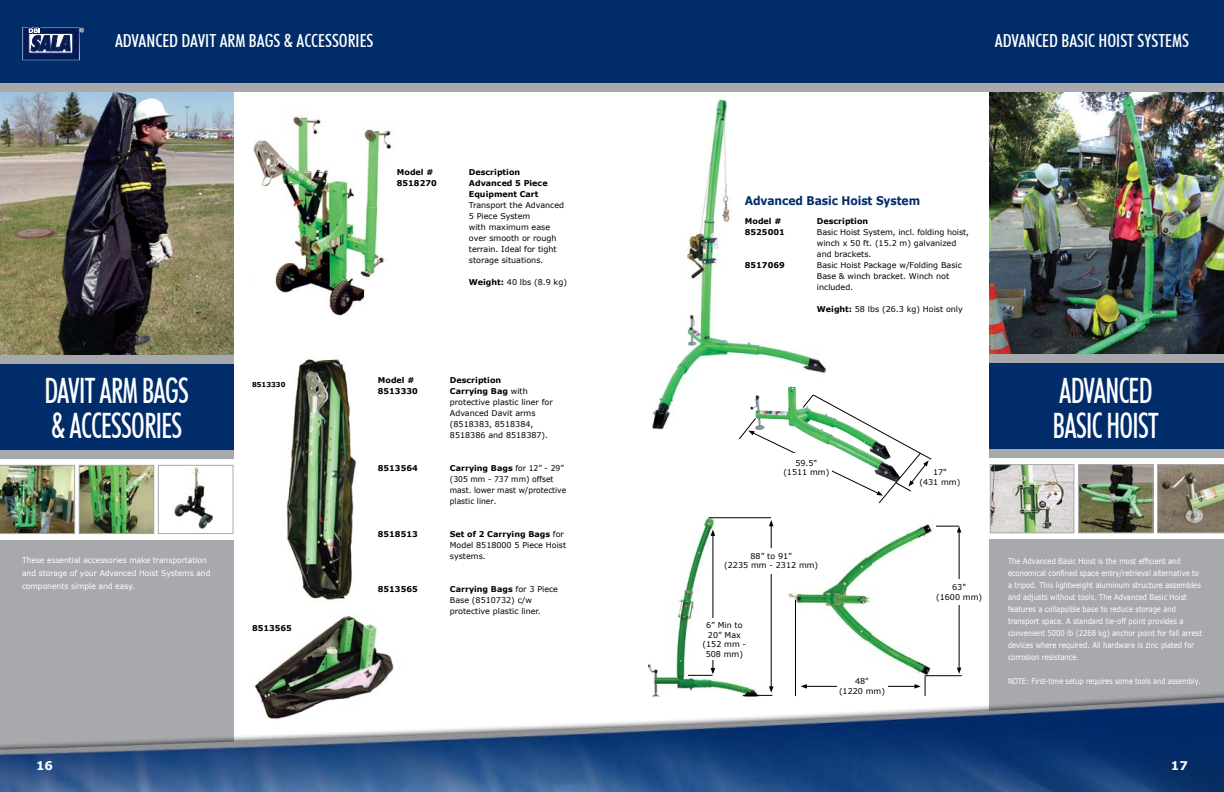
<style>
.page{position:relative;width:1224px;height:792px;background:#fff}
.page>*{position:absolute;margin:0;border:0;box-sizing:border-box;transform-origin:0 0}
.t1{font:500 condensed 35px/35px "Futura BT";letter-spacing:-.025em;color:#fff;scale:.8 1}
.t2{font:500 condensed 18px "Futura BT";color:#fff}
.t3{font:700 12px "Verdana";letter-spacing:-.01em;color:#002d6a;scale:.9 1}
.t4{font:700 12px "Verdana";color:#fff}
.t5{font:8px/11px "Verdana";color:#000}
.t6{font:8px/12px "Verdana";color:#fff;scale:.85 1}
.t7{font:700 8px/11px "Verdana";color:#000}
.t8{font:8px/13px "Verdana";color:#fff;scale:.95 1}
.t9{font:8px/11px "Verdana";color:#000;scale:.95 1}
.t10{font:8px "Verdana";color:#fff;scale:.82 1}
.t11{font:700 6.7px "Verdana";color:#000}
.s1{font-weight:700}
</style>
<div class="page">
<div style="left:990px;top:540px;width:234px;height:252px;background:#a7a9ac"></div>
<svg style="left:1157px;top:464px;width:67px;height:69px;background:#8c8571"></svg>
<img style="left:990px;top:92px;width:234px;height:263px">
<div style="left:990px;top:355px;width:234px;height:103px;background:#a7a9ac"></div>
<div style="left:990px;top:364px;width:234px;height:85px;background:#002d6a"></div>
<img style="left:992px;top:466px;width:80px;height:65px">
<div style="left:990px;top:464px;width:84px;height:69px;border:1px solid #a7a9ac"></div>
<img style="left:1080px;top:466px;width:72px;height:65px">
<div style="left:1078px;top:464px;width:76px;height:69px;border:1px solid #a7a9ac"></div>
<div style="left:0;top:541px;width:233px;height:251px;background:#a7a9ac"></div>
<img style="left:174px;top:467px;width:40px;height:62px">
<div style="left:158px;top:465px;width:75px;height:69px;border:1px solid #a7a9ac"></div>
<img style="left:0;top:92px;width:233px;height:263px">
<div style="left:0;top:355px;width:233px;height:103px;background:#a7a9ac"></div>
<div style="left:0;top:364px;width:233px;height:86px;background:#002d6a"></div>
<img style="left:0;top:465px;width:75px;height:69px">
<img style="left:81px;top:467px;width:71px;height:65px">
<div style="left:79px;top:465px;width:75px;height:69px;border:1px solid #a7a9ac"></div>
<div style="left:0;top:0;width:1224px;height:86px;background:#002d6a"></div>
<div style="left:0;top:83px;width:1224px;height:9px;background:#a7a9ac"></div>
<svg style="left:22px;top:27px;width:62px;height:33px;background:#374a78"></svg>
<img style="left:652px;top:99px;width:175px;height:331px">
<img style="left:253px;top:116px;width:138px;height:200px">
<img style="left:253px;top:615px;width:141px;height:75px">
<hr style="left:928px;top:526px;width:31px;height:1px;background:#000">
<img style="left:788px;top:524px;width:148px;height:153px">
<hr style="left:925px;top:675px;width:37px;height:1px;background:#000">
<hr style="left:959px;top:531px;width:1px;height:138px;background:#000">
<svg style="left:957px;top:526px;width:4px;height:6px"></svg>
<svg style="left:957px;top:668px;width:4px;height:6px"></svg>
<hr style="left:805px;top:686px;width:111px;height:1px;background:#000">
<svg style="left:801px;top:684px;width:6px;height:5px"></svg>
<svg style="left:915px;top:676px;width:11px;height:14px"></svg>
<hr style="left:795px;top:600px;width:1px;height:96px;background:#000">
<div style="left:837px;top:673px;width:50px;height:26px;background:#fff"></div>
<div style="left:934px;top:579px;width:50px;height:26px;background:#fff"></div>
<img style="left:750px;top:387px;width:77px;height:7px">
<svg style="left:739px;top:394px;width:193px;height:109px"></svg>
<img style="left:648px;top:517px;width:126px;height:173px">
<hr style="left:709px;top:517px;width:62px;height:1px;background:#000">
<hr style="left:771px;top:525px;width:1px;height:163px;background:#000">
<svg style="left:769px;top:520px;width:5px;height:6px"></svg>
<svg style="left:743px;top:686px;width:31px;height:4px"></svg>
<div style="left:719px;top:548px;width:104px;height:26px;background:#fff"></div>
<hr style="left:713px;top:534px;width:1px;height:136px;background:#000">
<svg style="left:711px;top:530px;width:4px;height:6px"></svg>
<svg style="left:688px;top:668px;width:27px;height:8px"></svg>
<div style="left:693px;top:618px;width:63px;height:42px;background:#fff"></div>
<img style="left:286px;top:359px;width:71px;height:241px">
<svg style="left:233px;top:690px;width:991px;height:7px"></svg>
<img style="left:0;top:697px;width:1224px;height:95px">
<h2 class="t2" style="left:115px;top:29px;width:17px">ADVANCED</h2>
<h2 class="t2" style="left:182px;top:29px;width:17px">DAVIT</h2>
<h2 class="t2" style="left:220px;top:29px;width:38px">ARM BAGS</h2>
<h2 class="t2" style="left:284px;top:29px;width:21px">&amp; ACCESSORIES</h2>
<h2 class="t2" style="left:995px;top:29px;width:196px">ADVANCED BASIC HOIST SYSTEMS</h2>
<h1 class="t1" style="left:44px;top:373px;width:152px">DAVIT ARM BAGS &amp; ACCESSORIES</h1>
<p class="t11" style="left:252px;top:380px;width:35px">8513330</p>
<p class="t8" style="left:22px;top:553px;width:200px">These essential accessories make transportation and storage of your Advanced Hoist Systems and components simple and easy.</p>
<p class="t7" style="left:252px;top:623px;width:41px">8513565</p>
<p class="t7" style="left:397px;top:167px;width:38px">Model #</p>
<p class="t7" style="left:469px;top:167px;width:53px">Description</p>
<p class="t7" style="left:397px;top:178px;width:41px">8518270</p>
<p class="t7" style="left:469px;top:178px;width:80px">Advanced 5 Piece<br>Equipment Cart</p>
<p class="t5" style="left:469px;top:200px;width:97px">Transport the Advanced<br>5 Piece System<br>with maximum ease over smooth or rough terrain. Ideal for tight storage situations.</p>
<p class="t5" style="left:469px;top:277px;width:100px"><span class="s1">Weight:</span> 40 lbs (8.9 kg)</p>
<p class="t7" style="left:378px;top:375px;width:38px">Model #</p>
<p class="t7" style="left:450px;top:375px;width:53px">Description</p>
<p class="t7" style="left:378px;top:386px;width:41px">8513330</p>
<p class="t5" style="left:450px;top:386px;width:104px"><span class="s1">Carrying Bag</span> with protective plastic liner for<br>Advanced Davit arms (8518383, 8518384,<br>8518386 and 8518387).</p>
<p class="t7" style="left:378px;top:463px;width:41px">8513564</p>
<p class="t9" style="left:450px;top:463px;width:124px"><span class="s1">Carrying Bags</span> for 12” - 29” (305 mm - 737 mm) offset mast. lower mast w/protective plastic liner.</p>
<p class="t7" style="left:378px;top:529px;width:41px">8518513</p>
<p class="t5" style="left:450px;top:529px;width:118px"><span class="s1">Set of 2 Carrying Bags</span> for<br>Model 8518000 5 Piece Hoist systems.</p>
<p class="t7" style="left:378px;top:584px;width:41px">8513565</p>
<p class="t5" style="left:450px;top:584px;width:110px"><span class="s1">Carrying Bags</span> for 3 Piece<br>Base (8510732) c/w protective plastic liner.</p>
<h3 class="t3" style="left:745px;top:193px;width:196px">Advanced Basic Hoist System</h3>
<p class="t7" style="left:745px;top:216px;width:38px">Model #</p>
<p class="t7" style="left:817px;top:216px;width:53px">Description</p>
<p class="t7" style="left:745px;top:227px;width:41px">8525001</p>
<p class="t5" style="left:817px;top:227px;width:154px">Basic Hoist System, incl. folding hoist, winch x 50 ft. (15.2 m) galvanized and brackets.</p>
<p class="t7" style="left:745px;top:260px;width:41px">8517069</p>
<p class="t5" style="left:817px;top:260px;width:147px">Basic Hoist Package w/Folding Basic<br>Base &amp; winch bracket. Winch not included.</p>
<p class="t5" style="left:817px;top:304px;width:147px"><span class="s1">Weight:</span> 58 lbs (26.3 kg) Hoist only</p>
<p class="t5" style="left:783px;top:458px;width:48px;line-height:9.6px;text-align:center">59.5" (1511 mm)</p>
<p class="t5" style="left:724px;top:551px;width:95px;line-height:9.6px;text-align:center">88” to 91”<br>(2235 mm - 2312 mm)</p>
<p class="t5" style="left:703px;top:620px;width:45px;line-height:9.6px;text-align:center">6” Min to<br>20” Max (152 mm -<br>508 mm)</p>
<p class="t5" style="left:839px;top:676px;width:48px;line-height:9.6px;text-align:center">48"<br>(1220 mm)</p>
<p class="t5" style="left:919px;top:468px;width:42px;line-height:9.6px;text-align:center">17"<br>(431 mm)</p>
<p class="t5" style="left:936px;top:583px;width:48px;line-height:9.6px;text-align:center">63"<br>(1600 mm)</p>
<h1 class="t1" style="left:1053px;top:372px;width:134px">ADVANCED<br>BASIC HOIST</h1>
<p class="t6" style="left:1008px;top:555px;width:230px">The Advanced Basic Hoist is the most efficient and economical confined space entry/retrieval alternative to a tripod. This lightweight aluminum structure assembles and adjusts without tools. The Advanced Basic Hoist features a collapsible base to reduce storage and transport space. A standard tie-off point provides a convenient 5000 lb (2268 kg) anchor point for fall arrest devices where required. All hardware is zinc plated for corrosion resistance.</p>
<p class="t10" style="left:1008px;top:676px;width:237px">NOTE: First-time setup requires some tools and assembly.</p>
<h3 class="t4" style="left:36px;top:758px;width:19px">16</h3>
<h3 class="t4" style="left:1171px;top:758px;width:19px">17</h3>
</div>
